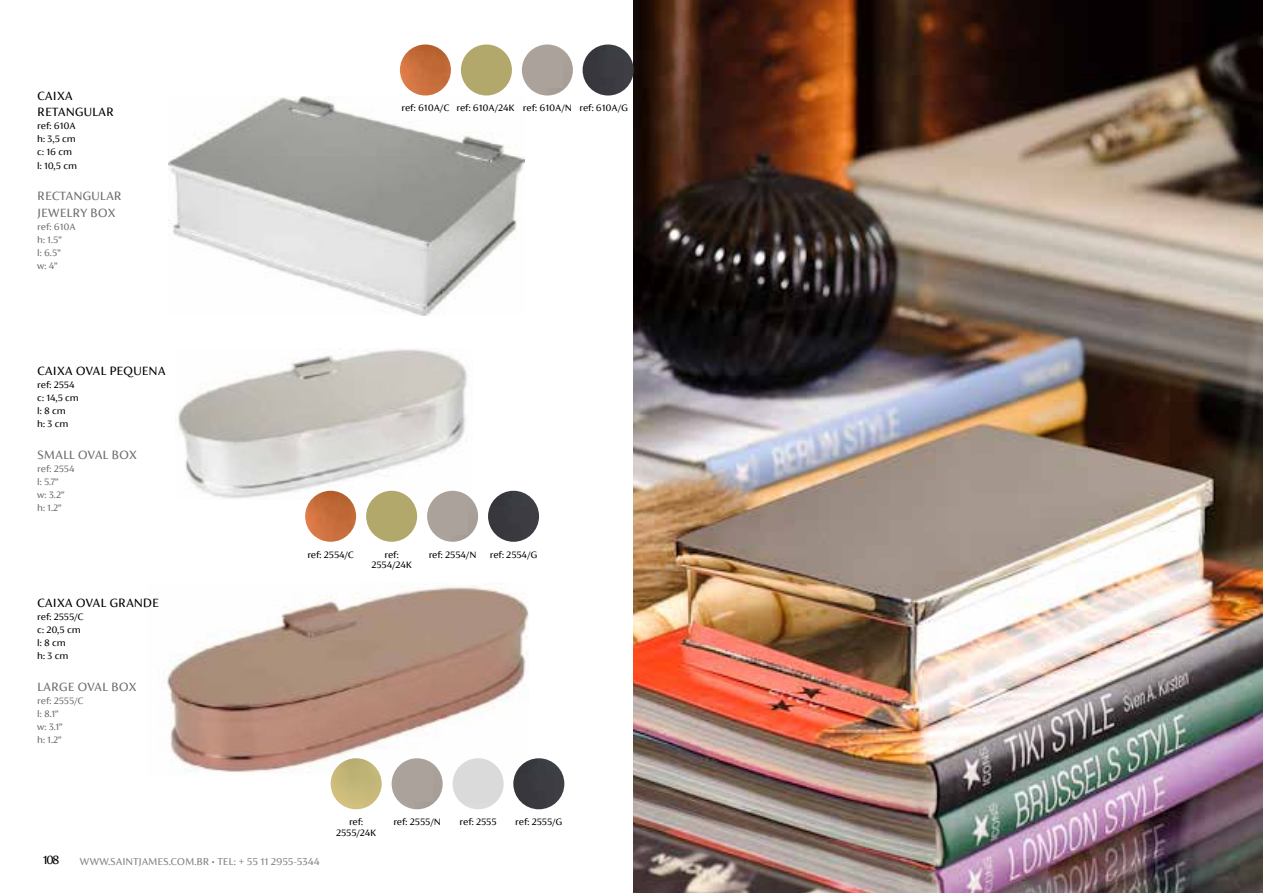
<style>
.page{position:relative;width:1263px;height:893px;background:#fff}
.page>*{position:absolute;margin:0;border:0;box-sizing:border-box;transform-origin:0 0}
.t1{font:13.5px/16.2px "FS Siena";color:#000}
.t2{font:13.5px/16.2px "FS Siena";color:#6d6e71}
.t3{font:11.25px "FS Siena";color:#808285}
.t4{font:10.5px/13px "FS Siena";color:#000}
.t5{font:10.5px/13px "FS Siena";color:#6d6e71}
.s1{font-size:7.5px}
</style>
<div class="page">
<img style="left:634px;top:0;width:629px;height:893px">
<img style="left:178px;top:348px;width:291px;height:152px">
<img style="left:167px;top:586px;width:361px;height:189px">
<div style="left:453px;top:758px;width:51px;height:51px;background:#dadada;border-radius:26px"></div>
<img style="left:331px;top:758px;width:51px;height:51px;border-radius:26px">
<div style="left:392px;top:758px;width:51px;height:51px;background:#aba29b;border-radius:26px"></div>
<img style="left:305px;top:491px;width:51px;height:51px;border-radius:26px">
<div style="left:366px;top:491px;width:51px;height:51px;background:#b2a86b;border-radius:26px"></div>
<div style="left:427px;top:491px;width:51px;height:51px;background:#aba29b;border-radius:26px"></div>
<img style="left:169px;top:97px;width:355px;height:218px">
<img style="left:400px;top:44px;width:51px;height:52px;border-radius:26px">
<div style="left:461px;top:44px;width:51px;height:52px;background:#b2a86b;border-radius:26px"></div>
<div style="left:522px;top:44px;width:51px;height:52px;background:#aba29b;border-radius:26px"></div>
<div style="left:583px;top:44px;width:51px;height:52px;background:#3a3b41;border-radius:26px"></div>
<div style="left:488px;top:491px;width:51px;height:51px;background:#3a3b41;border-radius:26px"></div>
<div style="left:513px;top:758px;width:51px;height:51px;background:#3a3c41;border-radius:26px"></div>
<p class="t1" style="left:37px;top:88px;width:78px">CAIXA<br>RETANGULAR</p>
<p class="t4" style="left:37px;top:119px;width:41px">ref: 610A h: 3,5 cm c: 16 cm l: 10,5 cm</p>
<p class="t2" style="left:37px;top:188px;width:86px">RECTANGULAR<br>JEWELRY BOX</p>
<p class="t5" style="left:37px;top:220px;width:40px">ref: 610A h: 1.5”<br>l: 6.5”<br>w: 4”</p>
<p class="t1" style="left:37px;top:362px;width:130px">CAIXA OVAL PEQUENA</p>
<p class="t4" style="left:37px;top:378px;width:43px">ref: 2554 c: 14,5 cm l: 8 cm<br>h: 3 cm</p>
<p class="t2" style="left:37px;top:446px;width:101px">SMALL OVAL BOX</p>
<p class="t5" style="left:37px;top:462px;width:39px">ref: 2554 l: 5.7”<br>w: 3.2” h: 1.2”</p>
<p class="t1" style="left:37px;top:594px;width:123px">CAIXA OVAL GRANDE</p>
<p class="t4" style="left:37px;top:610px;width:48px">ref: 2555/C c: 20,5 cm l: 8 cm<br>h: 3 cm</p>
<p class="t2" style="left:37px;top:678px;width:101px">LARGE OVAL BOX</p>
<p class="t5" style="left:37px;top:694px;width:48px">ref: 2555/C l: 8.1”<br>w: 3.1”<br>h: 1.2”</p>
<p class="t4" style="left:401px;top:101px;width:228px">ref: 610A/C ref: 610A/24K ref: 610A/N ref: 610A/G</p>
<p class="t4" style="left:307px;top:548px;width:48px">ref: 2554/C</p>
<p class="t4" style="left:371px;top:549px;width:42px;line-height:10.5px;text-align:center">ref:<br>2554/24K</p>
<p class="t4" style="left:429px;top:548px;width:49px">ref: 2554/N</p>
<p class="t4" style="left:490px;top:548px;width:49px">ref: 2554/G</p>
<p class="t4" style="left:349px;top:815px;width:16px">ref:</p>
<p class="t4" style="left:460px;top:815px;width:38px">ref: 2555</p>
<p class="t4" style="left:336px;top:826px;width:42px">2555/24K</p>
<p class="t4" style="left:393px;top:815px;width:49px">ref: 2555/N</p>
<p class="t4" style="left:515px;top:815px;width:49px">ref: 2555/G</p>
<p class="t1" style="left:43px;top:852px;width:18px">108</p>
<p class="t3" style="left:80px;top:856px;width:241px">WWW.SAINTJAMES.COM.BR <span class="s1">•</span> TEL: + 55 11 2955-5344</p>
</div>
